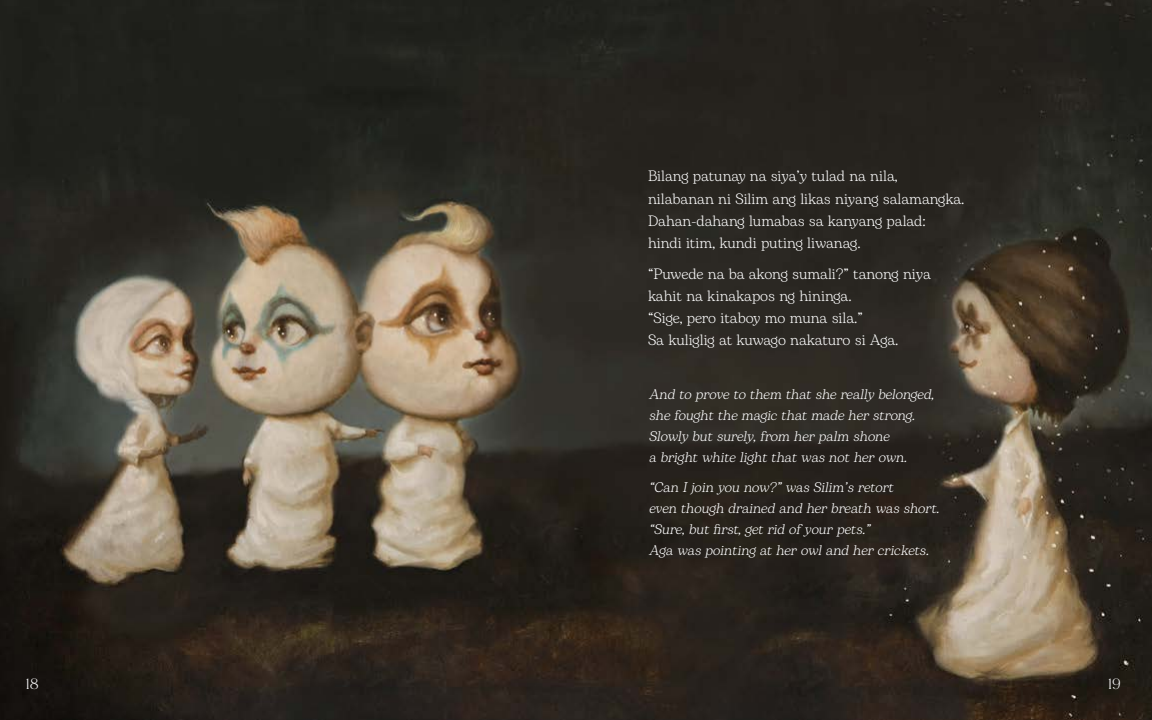
<style>
.page{position:relative;width:1152px;height:720px;background:#fff}
.page>*{position:absolute;margin:0;border:0;box-sizing:border-box;transform-origin:0 0}
.t1{font:15px/22px "Bogart";color:#fff}
.t2{font:15px "MADE Mirage";color:#fff}
.t3{font:italic 14px/21px "Bogart";color:#fff}
</style>
<div class="page">
<img style="left:0;top:0;width:1152px;height:720px">
<p class="t1" style="left:648px;top:165px;width:318px">Bilang patunay na siya’y tulad na nila, nilabanan ni Silim ang likas niyang salamangka.<br>Dahan-dahang lumabas sa kanyang palad:<br>hindi itim, kundi puting liwanag.</p>
<p class="t1" style="left:648px;top:262px;width:284px">“Puwede na ba akong sumali?” tanong niya kahit na kinakapos ng hininga.<br>“Sige, pero itaboy mo muna sila.”<br>Sa kuliglig at kuwago nakaturo si Aga.</p>
<p class="t3" style="left:649px;top:383px;width:290px">And to prove to them thatshe really belonged, she foughtthe magic thatmade herstrong.<br>Slowly butsurely,from herpalm shone<br>a brightwhite lightthatwas notherown.</p>
<p class="t3" style="left:649px;top:476px;width:295px">“Can Ijoin y ou now?”was Silim’s retort<br>even though drained and herbreath was short. “Sure,butfirst,getrid of y ourpets.”<br>Aga was pointing atherowland hercrickets.</p>
<p class="t2" style="left:26px;top:675px;width:14px">18</p>
<p class="t2" style="left:1108px;top:675px;width:14px">19</p>
</div>
